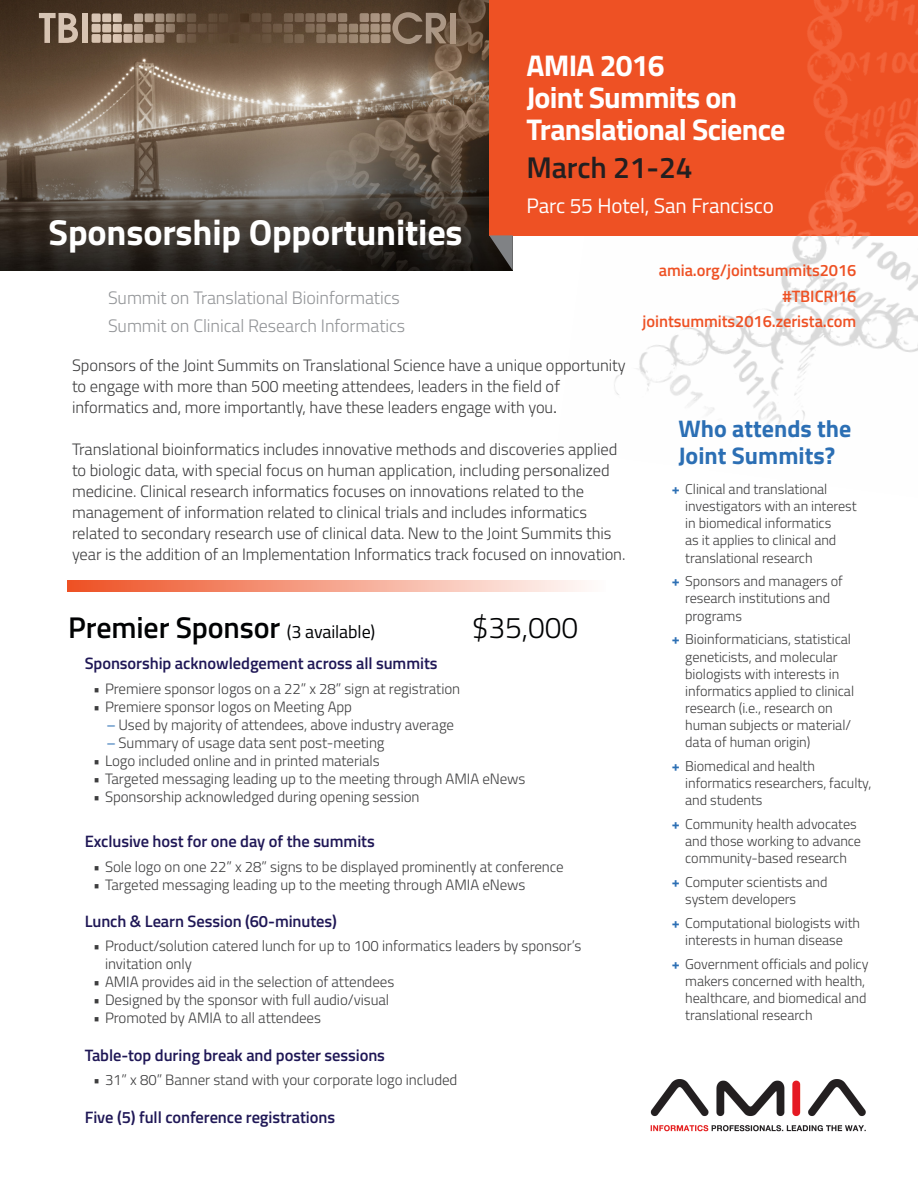
<style>
.page{position:relative;width:918px;height:1188px;background:#fff}
.page>*{position:absolute;margin:0;border:0;box-sizing:border-box;transform-origin:0 0}
.t1{font:700 36.15px "Titillium";letter-spacing:-.005em;color:#fff}
.t2{font:700 30px/32px "Titillium";letter-spacing:-.025em;color:#fff}
.t3{font:600 30px "Titillium";letter-spacing:-.005em;color:#010203}
.t4{font:600 30px "Titillium";letter-spacing:-.005em;color:#231f20}
.t5{font:300 30px "Titillium";color:#010203}
.H2_green{font:700 24px/27px "Titillium";color:#2c6fb4}
.t6{font:21px "Titillium";letter-spacing:-.005em;color:#fff}
.t7{font:300 18px "Titillium";letter-spacing:-.005em;color:#939598}
.t8{font:300 16.5px/21px "Titillium";letter-spacing:-.005em;color:#3e3e3f}
.t9{font:600 16.5px "Titillium";letter-spacing:-.005em;color:#1f1756}
.t10{font:600 16.5px "Titillium";letter-spacing:-.005em;color:#ee5124}
.t11{font:300 15px/18px "Titillium";letter-spacing:-.005em;color:#3e3e3f}
.t12{font:300 14.25px/17.1px "Titillium";letter-spacing:-.005em;color:#3e3e3f}
.s1{font-weight:400;font-size:18px}
.s2{font-weight:400;color:#2c6fb4}
.s3{font-weight:700;color:#2c6fb4}
</style>
<div class="page">
<img style="left:0;top:0;width:489px;height:271px">
<div style="left:489px;top:0;width:429px;height:235px;background:#ee5124"></div>
<img style="left:556px;top:219px;width:362px;height:212px">
<img style="left:807px;top:0;width:111px;height:219px">
<svg style="left:489px;top:235px;width:24px;height:36px"></svg>
<img style="left:650px;top:1079px;width:216px;height:53px">
<svg style="left:68px;top:580px;width:517px;height:12px;background:#f5a38b"></svg>
<div style="left:450px;top:13px;width:6px;height:30px;background:#ac9683"></div>
<svg style="left:39px;top:13px;width:39px;height:30px"></svg>
<div style="left:82px;top:13px;width:6px;height:30px;background:#d7c4b2"></div>
<div style="left:92px;top:24px;width:9px;height:9px;background:#d7c3b1;border-radius:2px"></div>
<div style="left:102px;top:34px;width:9px;height:9px;background:#d8c3b0;border-radius:2px"></div>
<div style="left:102px;top:13px;width:9px;height:9px;background:#d7c4b3;border-radius:2px"></div>
<div style="left:92px;top:13px;width:9px;height:9px;background:#d7c4b3;border-radius:2px"></div>
<div style="left:102px;top:24px;width:9px;height:9px;background:#d8c4b1;border-radius:2px"></div>
<div style="left:92px;top:34px;width:9px;height:9px;background:#d8c3b0;border-radius:2px"></div>
<svg style="left:113px;top:12px;width:334px;height:32px;background:#75604d"></svg>
<p class="t1" style="left:49px;top:205px;width:416px">Sponsorship Opportunities</p>
<p class="t7" style="left:108px;top:284px;width:293px">Summit on Translational Bioinformatics</p>
<p class="t7" style="left:108px;top:313px;width:299px">Summit on Clinical Research Informatics</p>
<p class="t2" style="left:526px;top:48px;width:261px">AMIA 2016<br>Joint Summits on<br>Translational Science</p>
<p class="t4" style="left:526px;top:145px;width:167px">March 21-24</p>
<p class="t6" style="left:526px;top:190px;width:249px">Parc 55 Hotel, San Francisco</p>
<p class="t10" style="left:659px;top:258px;width:199px">amia.org/jointsummits2016</p>
<p class="t10" style="left:783px;top:283px;width:75px">#TBICRI16</p>
<p class="t10" style="left:643px;top:309px;width:215px">jointsummits2016.zerista.com</p>
<p class="t8" style="left:72px;top:354px;width:555px">Sponsors of the Joint Summits on Translational Science have a unique opportunity to engage with more than 500 meeting attendees, leaders in the field of informatics and, more importantly, have these leaders engage with you.</p>
<p class="t8" style="left:72px;top:438px;width:555px">Translational bioinformatics includes innovative methods and discoveries applied to biologic data, with special focus on human application, including personalized medicine. Clinical research informatics focuses on innovations related to the management of information related to clinical trials and includes informatics related to secondary research use of clinical data. New to the Joint Summits this year is the addition of an Implementation Informatics track focused on innovation.</p>
<h4 class="t3" style="left:68px;top:605px;width:309px">Premier Sponsor <span class="s1">(3 available)</span></h4>
<h4 class="t5" style="left:472px;top:606px;width:108px">$35,000</h4>
<h3 class="t9" style="left:85px;top:651px;width:354px">Sponsorship acknowledgement across all summits</h3>
<p class="t11" style="left:93px;top:679px;width:369px">• Premiere sponsor logos on a 22” x 28” sign at registration</p>
<p class="t11" style="left:93px;top:697px;width:261px">• Premiere sponsor logos on Meeting App</p>
<p class="t11" style="left:106px;top:715px;width:349px"><span class="s2">–</span> Used by majority of attendees, above industry average</p>
<p class="t11" style="left:106px;top:733px;width:280px"><span class="s2">–</span> Summary of usage data sent post-meeting</p>
<p class="t11" style="left:93px;top:751px;width:288px">• Logo included online and in printed materials</p>
<p class="t11" style="left:93px;top:769px;width:434px">• Targeted messaging leading up to the meeting through AMIA eNews</p>
<p class="t11" style="left:93px;top:787px;width:328px">• Sponsorship acknowledged during opening session</p>
<h3 class="t9" style="left:85px;top:829px;width:292px">Exclusive host for one day of the summits</h3>
<p class="t11" style="left:93px;top:857px;width:472px">• Sole logo on one 22” x 28” signs to be displayed prominently at conference</p>
<p class="t11" style="left:93px;top:875px;width:434px">• Targeted messaging leading up to the meeting through AMIA eNews</p>
<h3 class="t9" style="left:85px;top:909px;width:254px">Lunch &amp; Learn Session (60-minutes)</h3>
<p class="t11" style="left:105px;top:936px;width:478px;text-indent:-12px">• Product/solution catered lunch for up to 100 informatics leaders by sponsor’s invitation only</p>
<p class="t11" style="left:93px;top:972px;width:303px">• AMIA provides aid in the selection of attendees</p>
<p class="t11" style="left:93px;top:990px;width:298px">• Designed by the sponsor with full audio/visual</p>
<p class="t11" style="left:93px;top:1008px;width:230px">• Promoted by AMIA to all attendees</p>
<h3 class="t9" style="left:85px;top:1042px;width:302px">Table-top during break and poster sessions</h3>
<p class="t11" style="left:93px;top:1070px;width:366px">• 31” x 80” Banner stand with your corporate logo included</p>
<h3 class="t9" style="left:85px;top:1104px;width:252px">Five (5) full conference registrations</h3>
<p class="H2_green" style="left:679px;top:413px;width:174px">Who attends the<br>Joint Summits?</p>
<p class="t12" style="left:685px;top:480px;width:173px;text-indent:-14px"><span class="s3">+</span> Clinical and translational investigators with an interest in biomedical informatics<br>as it applies to clinical and translational research</p>
<p class="t12" style="left:685px;top:572px;width:159px;text-indent:-14px"><span class="s3">+</span> Sponsors and managers of research institutions and programs</p>
<p class="t12" style="left:685px;top:630px;width:170px;text-indent:-14px"><span class="s3">+</span> Bioinformaticians, statistical geneticists, and molecular biologists with interests in informatics applied to clinical research (i.e., research on human subjects or material/ data of human origin)</p>
<p class="t12" style="left:685px;top:757px;width:188px;text-indent:-14px"><span class="s3">+</span> Biomedical and health informatics researchers, faculty, and students</p>
<p class="t12" style="left:685px;top:815px;width:177px;text-indent:-14px"><span class="s3">+</span> Community health advocates and those working to advance community-based research</p>
<p class="t12" style="left:685px;top:873px;width:144px;text-indent:-14px"><span class="s3">+</span> Computer scientists and system developers</p>
<p class="t12" style="left:672px;top:914px;width:190px;text-align:center"><span class="s3">+</span> Computational biologists with interests in human disease</p>
<p class="t12" style="left:685px;top:955px;width:185px;text-indent:-14px"><span class="s3">+</span> Government officials and policy makers concerned with health, healthcare, and biomedical and translational research</p>
</div>
